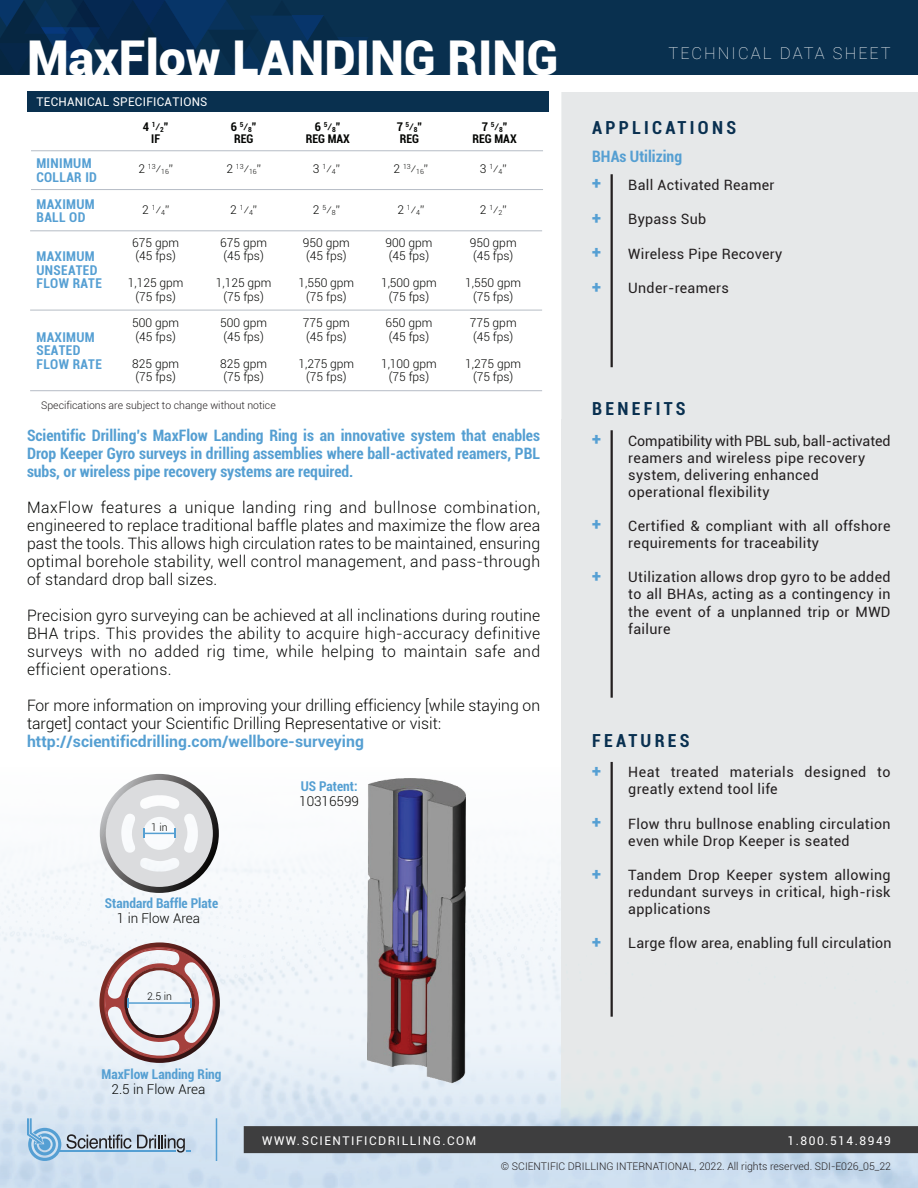
<style>
.page{position:relative;width:918px;height:1188px;background:#fff}
.page>*{position:absolute;margin:0;border:0;box-sizing:border-box;transform-origin:0 0}
.t1{font:900 48px "Roboto";color:#fff}
.t2{font:700 condensed 18px "Roboto";letter-spacing:.185em;color:#093050}
.t3{font:100 16.5px "Roboto";letter-spacing:.125em;color:#fff}
.t4{font:900 16.5px/34.5px "Roboto";color:#559fd3;text-align:justify}
.t5{font:300 15.75px/18px "Roboto";color:#040503;text-align:justify}
.t6{font:700 condensed 15.75px/18px "Roboto";color:#559fd2;text-align:justify}
.t7{font:700 15.75px "Roboto";color:#559fd2}
.t8{font:14.25px/17.1px "Roboto";letter-spacing:.025em;color:#231f20}
.t9{font:700 condensed 13.5px/13.5px "Roboto";letter-spacing:.025em;color:#559fd3}
.t10{font:700 condensed 13.5px "Roboto";color:#559fd2}
.t11{font:300 13.5px "Roboto";color:#040503}
.t12{font:300 12px/13.5px "Roboto";color:#040503}
.t13{font:700 condensed 12px/12px "Roboto";color:#040503;text-align:center}
.t14{font:12px "Roboto";letter-spacing:.125em;color:#fff}
.t15{font:12px "Roboto";letter-spacing:.025em;color:#fff}
.t16{font:300 10.5px "Roboto";color:#231f20}
.t17{font:300 10.5px "Roboto";color:#040503}
.t18{font:300 7.05px "Roboto";color:#040503}
.s1{font-size:7.05px}
.s2{font-size:12px}
</style>
<div class="page">
<div style="left:0;top:570px;width:918px;height:618px;background:linear-gradient(to right,#d0e0f1,#c9dbed)"></div>
<svg style="left:0;top:419px;width:562px;height:705px"></svg>
<div style="left:562px;top:92px;width:356px;height:1039px;background:#e6e8e9"></div>
<hr style="left:611px;top:430px;width:2px;height:268px;background:#231f20">
<hr style="left:611px;top:174px;width:2px;height:193px;background:#231f20">
<hr style="left:611px;top:762px;width:2px;height:255px;background:#231f20">
<div style="left:244px;top:1126px;width:674px;height:27px;background:#3e3e3f"></div>
<svg style="left:27px;top:1118px;width:104px;height:43px"></svg>
<hr style="left:58px;top:1151px;width:118px;height:1px;background:#559fd3">
<svg style="left:137px;top:1135px;width:53px;height:18px"></svg>
<hr style="left:216px;top:1118px;width:1px;height:43px;background:#559fd3">
<div style="left:0;top:0;width:918px;height:75px;background:#09304f"></div>
<svg style="left:0;top:0;width:368px;height:74px"></svg>
<div style="left:27px;top:92px;width:521px;height:20px;background:#09304f"></div>
<hr style="left:31px;top:189px;width:512px;height:1px;background:#b5bcc5">
<hr style="left:30px;top:310px;width:512px;height:1px;background:#b5bcc5">
<hr style="left:31px;top:151px;width:512px;height:1px;background:#b5bcc5">
<hr style="left:30px;top:231px;width:512px;height:1px;background:#b5bcc5">
<hr style="left:30px;top:390px;width:512px;height:1px;background:#b5bcc5">
<img style="left:349px;top:751px;width:133px;height:342px">
<svg style="left:100px;top:774px;width:119px;height:119px"></svg>
<svg style="left:99px;top:942px;width:121px;height:121px"></svg>
<h1 class="t1" style="left:27px;top:24px;width:533px">MaxFlow LANDING RING</h1>
<p class="t3" style="left:668px;top:42px;width:224px">TECHNICAL DATA SHEET</p>
<p class="t15" style="left:37px;top:93px;width:172px">TECHANICAL SPECIFICATIONS</p>
<p class="t9" style="left:36px;top:156px;width:62px">MINIMUM<br>COLLAR ID</p>
<p class="t13" style="left:143px;top:121px;width:27px">4 <sup>1</sup>⁄<span class="s1">2</span>”<br>IF</p>
<p class="t18" style="left:138px;top:164px;width:36px"><span class="s2">2</span> 13<span class="s2">⁄</span>16<span class="s2">”</span></p>
<p class="t13" style="left:231px;top:121px;width:27px;text-align:left">6 <sup>5</sup>⁄<span class="s1">8</span>”<br>REG</p>
<p class="t13" style="left:306px;top:121px;width:46px">6 <sup>5</sup>⁄<span class="s1">8</span>”<br>REG MAX</p>
<p class="t13" style="left:397px;top:121px;width:27px;text-align:left">7 <sup>5</sup>⁄<span class="s1">8</span>”<br>REG</p>
<p class="t18" style="left:226px;top:164px;width:36px"><span class="s2">2</span> 13<span class="s2">⁄</span>16<span class="s2">”</span></p>
<p class="t12" style="left:313px;top:162px;width:28px">3 <sup>1</sup>⁄<span class="s1">4</span>”</p>
<p class="t18" style="left:394px;top:164px;width:36px"><span class="s2">2</span> 13<span class="s2">⁄</span>16<span class="s2">”</span></p>
<p class="t9" style="left:36px;top:197px;width:60px">MAXIMUM<br>BALL OD</p>
<p class="t9" style="left:36px;top:249px;width:67px">MAXIMUM<br>UNSEATED<br>FLOW RATE</p>
<p class="t9" style="left:36px;top:330px;width:67px">MAXIMUM<br>SEATED<br>FLOW RATE</p>
<p class="t12" style="left:142px;top:203px;width:28px">2 <sup>1</sup>⁄<span class="s1">4</span>”</p>
<p class="t12" style="left:230px;top:203px;width:28px">2 <sup>1</sup>⁄<span class="s1">4</span>”</p>
<p class="t12" style="left:313px;top:203px;width:28px">2 <sup>5</sup>⁄<span class="s1">8</span>”</p>
<p class="t12" style="left:397px;top:203px;width:28px">2 <sup>1</sup>⁄<span class="s1">4</span>”</p>
<p class="t12" style="left:132px;top:235px;width:48px">675 gpm (45 fps)</p>
<p class="t12" style="left:128px;top:276px;width:57px;text-align:center">1,125 gpm (75 fps)</p>
<p class="t12" style="left:220px;top:235px;width:48px">675 gpm (45 fps)</p>
<p class="t12" style="left:216px;top:276px;width:57px;text-align:center">1,125 gpm (75 fps)</p>
<p class="t12" style="left:303px;top:235px;width:48px">950 gpm (45 fps)</p>
<p class="t12" style="left:298px;top:276px;width:57px;text-align:center">1,550 gpm (75 fps)</p>
<p class="t12" style="left:386px;top:235px;width:48px">900 gpm (45 fps)</p>
<p class="t12" style="left:381px;top:276px;width:57px;text-align:center">1,500 gpm (75 fps)</p>
<p class="t12" style="left:132px;top:316px;width:48px">500 gpm (45 fps)</p>
<p class="t12" style="left:132px;top:356px;width:48px">825 gpm (75 fps)</p>
<p class="t12" style="left:220px;top:316px;width:48px">500 gpm (45 fps)</p>
<p class="t12" style="left:220px;top:356px;width:48px">825 gpm (75 fps)</p>
<p class="t12" style="left:303px;top:316px;width:48px">775 gpm (45 fps)</p>
<p class="t12" style="left:298px;top:356px;width:57px;text-align:center">1,275 gpm (75 fps)</p>
<p class="t12" style="left:386px;top:316px;width:48px">650 gpm (45 fps)</p>
<p class="t12" style="left:381px;top:356px;width:57px;text-align:center">1,100 gpm (75 fps)</p>
<p class="t16" style="left:41px;top:398px;width:236px">Specifications are subject to change without notice</p>
<p class="t13" style="left:473px;top:121px;width:46px">7 <sup>5</sup>⁄<span class="s1">8</span>”<br>REG MAX</p>
<p class="t12" style="left:480px;top:162px;width:28px">3 <sup>1</sup>⁄<span class="s1">4</span>”</p>
<p class="t12" style="left:480px;top:203px;width:28px">2 <sup>1</sup>⁄<span class="s1">2</span>”</p>
<p class="t12" style="left:470px;top:235px;width:48px">950 gpm (45 fps)</p>
<p class="t12" style="left:465px;top:276px;width:57px;text-align:center">1,550 gpm (75 fps)</p>
<p class="t12" style="left:470px;top:316px;width:48px">775 gpm (45 fps)</p>
<p class="t12" style="left:465px;top:356px;width:57px;text-align:center">1,275 gpm (75 fps)</p>
<p class="t6" style="left:27px;top:426px;width:515px">Scientific Drilling’s MaxFlow Landing Ring is an innovative system that enables Drop Keeper Gyro surveys in drilling assemblies where ball-activated reamers, PBL subs, or wireless pipe recovery systems are required.</p>
<p class="t5" style="left:27px;top:498px;width:515px">MaxFlow features a unique landing ring and bullnose combination, engineered to replace traditional baffle plates and maximize the flow area past the tools. This allows high circulation rates to be maintained, ensuring optimal borehole stability, well control management, and pass-through of standard drop ball sizes.</p>
<p class="t5" style="left:27px;top:606px;width:515px">Precision gyro surveying can be achieved at all inclinations during routine BHA trips. This provides the ability to acquire high-accuracy definitive surveys with no added rig time, while helping to maintain safe and efficient operations.</p>
<p class="t5" style="left:27px;top:696px;width:515px">For more information on improving your drilling efficiency [while staying on target] contact your Scientific Drilling Representative or visit:</p>
<p class="t7" style="left:27px;top:731px;width:338px">http://scientificdrilling.com/wellbore-surveying</p>
<p class="t17" style="left:151px;top:820px;width:18px">1 in</p>
<p class="t10" style="left:105px;top:894px;width:115px">Standard Baffle Plate</p>
<p class="t11" style="left:117px;top:909px;width:85px">1 in Flow Area</p>
<p class="t17" style="left:147px;top:989px;width:26px">2.5 in</p>
<p class="t10" style="left:102px;top:1065px;width:121px">MaxFlow Landing Ring</p>
<p class="t11" style="left:112px;top:1080px;width:95px">2.5 in Flow Area</p>
<p class="t10" style="left:301px;top:777px;width:58px">US Patent:</p>
<p class="t11" style="left:299px;top:792px;width:61px">10316599</p>
<p class="t2" style="left:592px;top:115px;width:145px">APPLICATIONS</p>
<p class="t6" style="left:592px;top:147px;width:91px">BHAs Utilizing</p>
<p class="t4" style="left:592px;top:165px;width:10px">+ + + +</p>
<p class="t8" style="left:628px;top:175px;width:148px">Ball Activated Reamer</p>
<p class="t8" style="left:628px;top:210px;width:80px">Bypass Sub</p>
<p class="t8" style="left:628px;top:244px;width:156px">Wireless Pipe Recovery</p>
<p class="t8" style="left:628px;top:279px;width:102px">Under-reamers</p>
<p class="t2" style="left:592px;top:396px;width:95px">BENEFITS</p>
<p class="t4" style="left:592px;top:421px;width:10px">+</p>
<p class="t4" style="left:592px;top:506px;width:10px">+</p>
<p class="t4" style="left:592px;top:558px;width:10px">+</p>
<p class="t8" style="left:628px;top:431px;width:264px">Compatibility with PBL sub, ball-activated reamers and wireless pipe recovery system, delivering enhanced operational flexibility</p>
<p class="t8" style="left:628px;top:517px;width:264px">Certified &amp; compliant with all offshore requirements for traceability</p>
<p class="t8" style="left:628px;top:568px;width:264px;text-align:justify">Utilization allows drop gyro to be added to all BHAs, acting as a contingency in the event of a unplanned trip or MWD failure</p>
<p class="t2" style="left:592px;top:728px;width:99px">FEATURES</p>
<p class="t4" style="left:592px;top:753px;width:10px">+</p>
<p class="t4" style="left:592px;top:804px;width:10px">+</p>
<p class="t4" style="left:592px;top:856px;width:10px">+</p>
<p class="t4" style="left:592px;top:924px;width:10px">+</p>
<p class="t8" style="left:628px;top:763px;width:264px">Heat treated materials designed to greatly extend tool life</p>
<p class="t8" style="left:628px;top:814px;width:264px">Flow thru bullnose enabling circulation even while Drop Keeper is seated</p>
<p class="t8" style="left:628px;top:866px;width:264px;text-align:justify">Tandem Drop Keeper system allowing redundant surveys in critical, high-risk applications</p>
<p class="t8" style="left:628px;top:934px;width:265px">Large flow area, enabling full circulation</p>
<p class="t14" style="left:262px;top:1132px;width:216px">WWW.SCIENTIFICDRILLING.COM</p>
<p class="t14" style="left:788px;top:1132px;width:105px">1.800.514.8949</p>
<p class="t16" style="left:501px;top:1159px;width:392px">© SCIENTIFIC DRILLING INTERNATIONAL, 2022. All rights reserved. SDI-E026_05_22</p>
</div>
